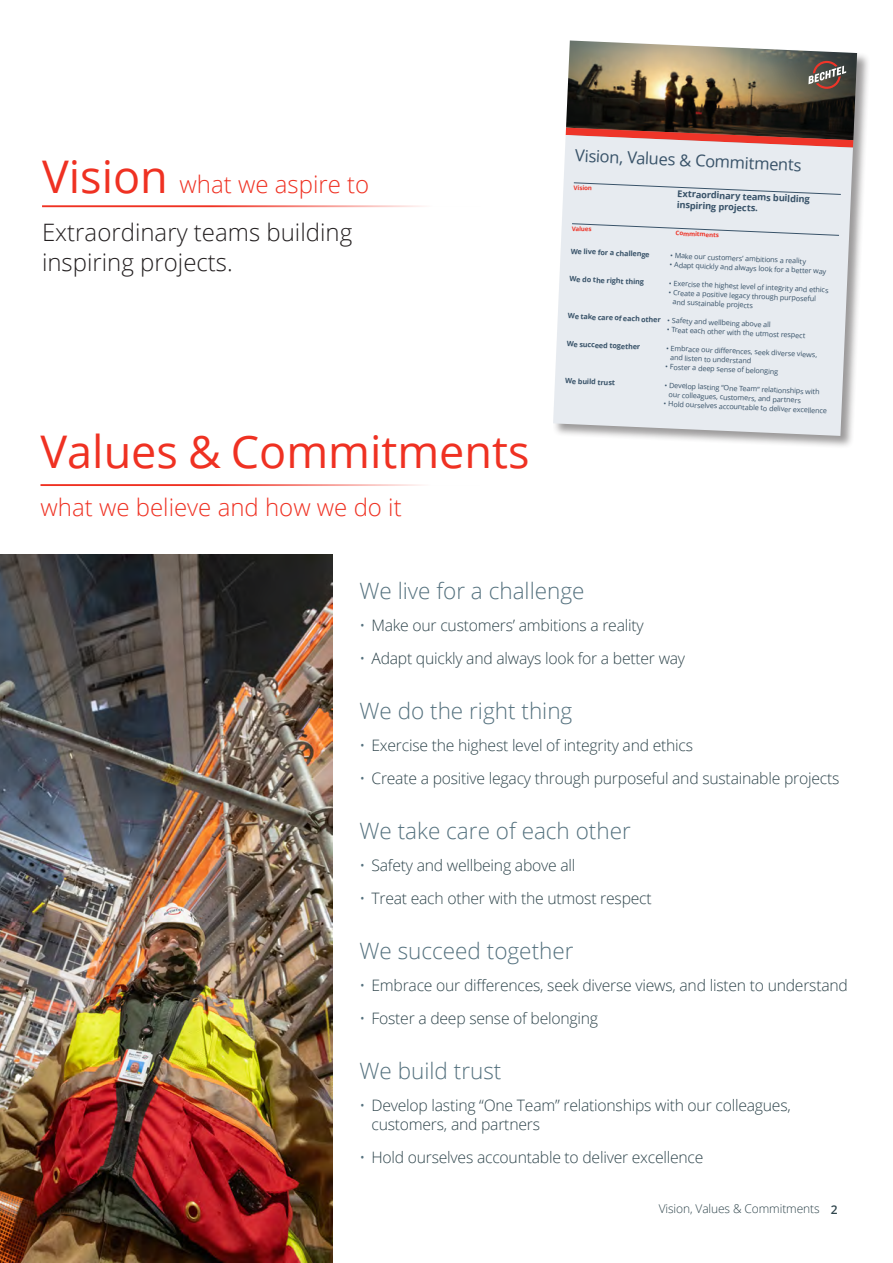
<style>
.page{position:relative;width:893px;height:1263px;background:#fff}
.page>*{position:absolute;margin:0;border:0;box-sizing:border-box;transform-origin:0 0}
.VVC{font:45px "Open Sans";color:#ef3122}
.VVC-2{font:300 24px "Open Sans";color:#ef3122}
.HEADING_2_with_space_after{font:300 24px/30px "Open Sans";color:#231f20}
.HEADING_2_with_space_after-2{font:300 22.5px "Open Sans";color:#55727f}
.t1{font:16.5px "Open Sans";color:#395369}
.t2{font:300 15.75px/19.5px "Open Sans";letter-spacing:-.015em;color:#2f454c}
.TABLE_TEXT{font:300 12px "Open Sans";letter-spacing:-.01em;color:#2f454c}
.t3{font:600 12px "Open Sans";color:#2f454c}
.t4{font:700 9.3px/11.1px "Open Sans";color:#395369}
.t5{font:7.2px/9.4px "Open Sans";color:#395369}
.t6{font:700 7.2px "Open Sans";color:#395369}
.t7{font:700 6.15px "Open Sans";color:#ee3529}
.s1{font-weight:400;font-size:45px}
.s2{color:#55727f}
</style>
<div class="page">
<hr style="left:42px;top:205px;width:440px;height:2px;background:#ef3122">
<hr style="left:40px;top:484px;width:440px;height:2px;background:#ef3122">
<div style="left:553px;top:40px;width:317px;height:409px;background:#231f20;opacity:.45"></div>
<img style="left:566px;top:40px;width:291px;height:7px">
<svg style="left:553px;top:135px;width:300px;height:301px;background:#e5e9ed"></svg>
<img style="left:566px;top:47px;width:291px;height:101px">
<svg style="left:574px;top:182px;width:267px;height:13px;background:#d9dfe5"></svg>
<svg style="left:572px;top:223px;width:267px;height:13px;background:#d9dfe5"></svg>
<img style="left:0;top:555px;width:332px;height:708px">
<p class="VVC-2" style="left:42px;top:168px;width:329px"><span class="s1">Vision</span> what we aspire to</p>
<p class="HEADING_2_with_space_after" style="left:42px;top:217px;width:312px">Extraordinary teams building inspiring projects.</p>
<p class="VVC" style="left:40px;top:420px;width:490px">Values &amp; Commitments</p>
<p class="VVC-2" style="left:40px;top:490px;width:363px">what we believe and how we do it</p>
<p class="t1" style="left:576px;top:143px;width:228px;rotate:3deg">Vision, Values &amp; Commitments</p>
<p class="t7" style="left:574px;top:183px;width:20px;rotate:3deg">Vision</p>
<p class="t7" style="left:572px;top:224px;width:21px;rotate:3deg">Values</p>
<p class="t6" style="left:571px;top:246px;width:80px;rotate:3deg">We live for a challenge</p>
<p class="t6" style="left:570px;top:273px;width:76px;rotate:3deg">We do the right thing</p>
<p class="t6" style="left:568px;top:310px;width:94px;rotate:3deg">We take care of each other</p>
<p class="t6" style="left:567px;top:338px;width:75px;rotate:3deg">We succeed together</p>
<p class="t6" style="left:565px;top:375px;width:52px;rotate:3deg">We build trust</p>
<p class="t4" style="left:677px;top:188px;width:134px;rotate:2deg">Extraordinary teams building inspiring projects.</p>
<p class="t7" style="left:676px;top:229px;width:45px;rotate:3deg">Commitments</p>
<p class="t5" style="left:670px;top:250px;width:138px;rotate:3deg">• Make our customers’ ambitions a reality</p>
<p class="t5" style="left:670px;top:259px;width:158px;rotate:3deg">• Adapt quickly and always look for a better way</p>
<p class="t5" style="left:669px;top:277px;width:161px;rotate:3deg">• Exercise the highest level of integrity and ethics</p>
<p class="t5" style="left:674px;top:287px;width:144px;text-indent:-5px;rotate:3deg">• Create a positive legacy through purposeful and sustainable projects</p>
<p class="t5" style="left:668px;top:315px;width:105px;rotate:3deg">• Safety and wellbeing above all</p>
<p class="t5" style="left:667px;top:324px;width:140px;rotate:3deg">• Treat each other with the utmost respect</p>
<p class="t5" style="left:671px;top:343px;width:148px;text-indent:-5px;rotate:3deg">• Embrace our differences, seek diverse views, and listen to understand</p>
<p class="t5" style="left:666px;top:361px;width:114px;rotate:3deg">• Foster a deep sense of belonging</p>
<p class="t5" style="left:669px;top:380px;width:152px;text-indent:-5px;rotate:3deg">• Develop lasting “One Team” relationships with our colleagues, customers, and partners</p>
<p class="t5" style="left:664px;top:398px;width:165px;rotate:3deg">• Hold ourselves accountable to deliver excellence</p>
<p class="HEADING_2_with_space_after-2" style="left:359px;top:576px;width:227px">We live for a challenge</p>
<p class="t2" style="left:359px;top:615px;width:286px"><span class="s2">•</span> Make our customers’ ambitions a reality</p>
<p class="t2" style="left:359px;top:648px;width:327px"><span class="s2">•</span> Adapt quickly and always look for a better way</p>
<p class="HEADING_2_with_space_after-2" style="left:359px;top:696px;width:214px">We do the right thing</p>
<p class="t2" style="left:359px;top:735px;width:335px"><span class="s2">•</span> Exercise the highest level of integrity and ethics</p>
<p class="t2" style="left:359px;top:768px;width:481px"><span class="s2">•</span> Create a positive legacy through purposeful and sustainable projects</p>
<p class="HEADING_2_with_space_after-2" style="left:359px;top:816px;width:273px">We take care of each other</p>
<p class="t2" style="left:359px;top:855px;width:217px"><span class="s2">•</span> Safety and wellbeing above all</p>
<p class="t2" style="left:359px;top:888px;width:294px"><span class="s2">•</span> Treat each other with the utmost respect</p>
<p class="HEADING_2_with_space_after-2" style="left:359px;top:936px;width:216px">We succeed together</p>
<p class="t2" style="left:359px;top:975px;width:490px"><span class="s2">•</span> Embrace our differences, seek diverse views, and listen to understand</p>
<p class="t2" style="left:359px;top:1008px;width:240px"><span class="s2">•</span> Foster a deep sense of belonging</p>
<p class="HEADING_2_with_space_after-2" style="left:359px;top:1056px;width:143px">We build trust</p>
<p class="t2" style="left:371px;top:1095px;width:421px;text-indent:-12px"><span class="s2">•</span> Develop lasting “One Team” relationships with our colleagues, customers, and partners</p>
<p class="t2" style="left:359px;top:1147px;width:346px"><span class="s2">•</span> Hold ourselves accountable to deliver excellence</p>
<p class="TABLE_TEXT" style="left:659px;top:1200px;width:162px">Vision, Values &amp; Commitments</p>
<p class="t3" style="left:831px;top:1201px;width:8px">2</p>
</div>
